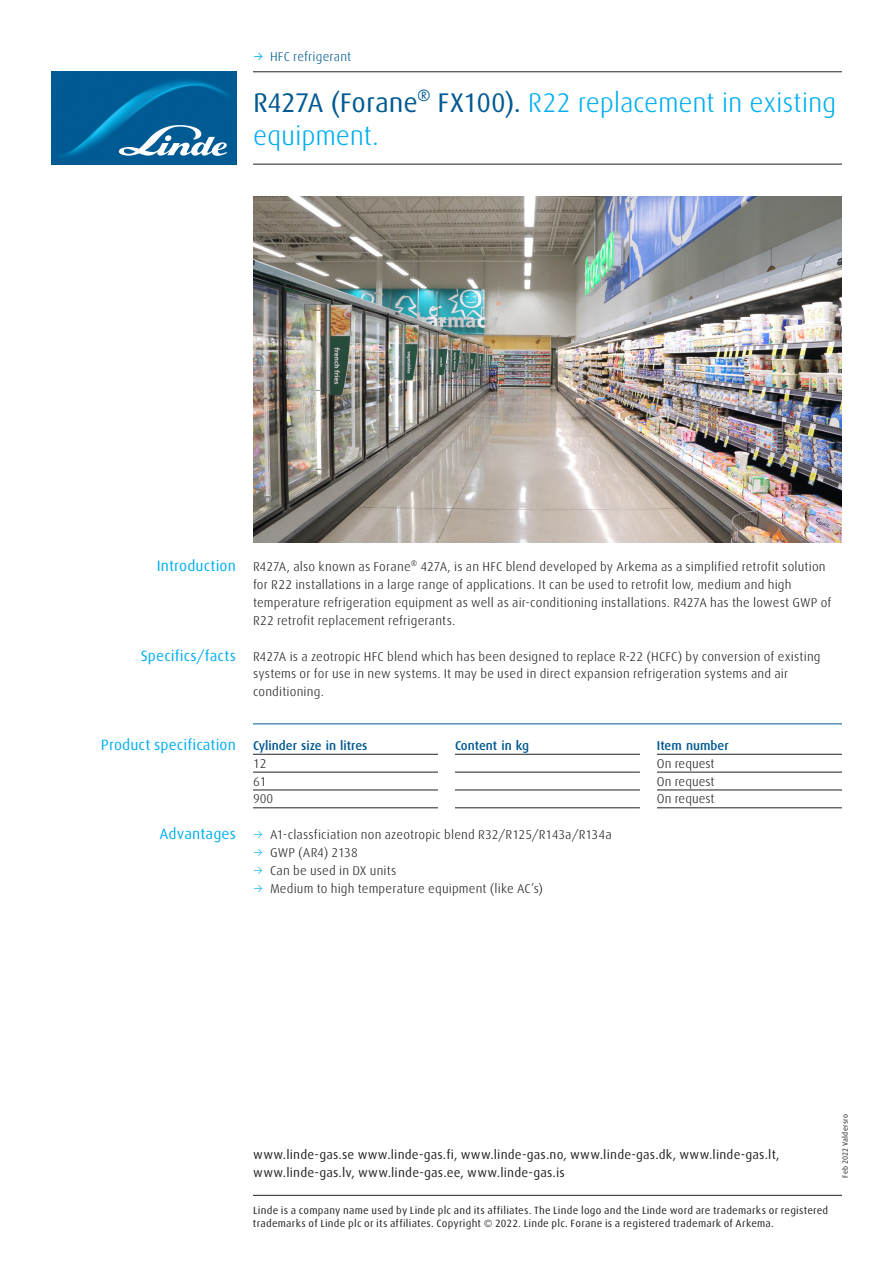
<style>
.page{position:relative;width:893px;height:1263px;background:#fff}
.page>*{position:absolute;margin:0;border:0;box-sizing:border-box;transform-origin:0 0}
.Headline_18_21_6_Dat{font:300 27px/32.4px "Linde Dax Global";letter-spacing:-.01em;color:#00aeef}
.Headline_10_11_9_Dat{font:15px "Linde Dax Global";letter-spacing:.005em;color:#00aeef}
.Copy_8_5_11_9{font:300 12.75px/17.9px "Linde Dax Global";letter-spacing:.01em;color:#231f20}
.Adress_8_5_11_9_Pos{font:12.75px/17.9px "Linde Dax Global";letter-spacing:.015em;color:#231f20}
.Copy_Table_Left_Alig{font:500 12.75px "Linde Dax Global";color:#005992}
.Copy_Table_Left_Alig-2{font:300 12.75px "Linde Dax Global";color:#231f20}
.Naming_8_5_11_9_Data{font:300 12.75px "Linde Dax Global";letter-spacing:.01em;color:#005992}
.Footnotes_7_8_4_Data{font:10.5px/12.6px "Linde Dax Global";letter-spacing:.02em;color:#231f20}
.Footnotes_5_7{font:7.5px "Linde Dax Global";letter-spacing:.02em;color:#231f20}
.s1{font-weight:400;color:#00aeef}
.s2{font-weight:400;color:#005992}
.s3{color:#00aeef}
</style>
<div class="page">
<img style="left:253px;top:196px;width:589px;height:346px">
<img style="left:51px;top:72px;width:185px;height:92px">
<svg style="left:119px;top:125px;width:108px;height:31px"></svg>
<hr style="left:253px;top:71px;width:589px;height:1px;background:#231f20">
<hr style="left:253px;top:164px;width:589px;height:1px;background:#231f20">
<hr style="left:253px;top:1195px;width:589px;height:1px;background:#231f20">
<hr style="left:253px;top:754px;width:185px;height:1px;background:#231f20">
<hr style="left:455px;top:754px;width:185px;height:1px;background:#231f20">
<hr style="left:657px;top:754px;width:185px;height:1px;background:#231f20">
<hr style="left:253px;top:772px;width:185px;height:1px;background:#231f20">
<hr style="left:455px;top:772px;width:185px;height:1px;background:#231f20">
<hr style="left:657px;top:772px;width:185px;height:1px;background:#231f20">
<hr style="left:253px;top:790px;width:185px;height:1px;background:#231f20">
<hr style="left:455px;top:790px;width:185px;height:1px;background:#231f20">
<hr style="left:657px;top:790px;width:185px;height:1px;background:#231f20">
<hr style="left:253px;top:807px;width:185px;height:1px;background:#231f20">
<hr style="left:455px;top:807px;width:185px;height:1px;background:#231f20">
<hr style="left:657px;top:807px;width:185px;height:1px;background:#231f20">
<hr style="left:253px;top:723px;width:185px;height:1px;background:#005992">
<svg style="left:438px;top:723px;width:17px;height:1px"></svg>
<hr style="left:455px;top:723px;width:185px;height:1px;background:#005992">
<svg style="left:640px;top:723px;width:17px;height:1px"></svg>
<hr style="left:657px;top:723px;width:185px;height:1px;background:#005992">
<p class="Naming_8_5_11_9_Data" style="left:253px;top:49px;width:100px"><span class="s1">→</span> HFC refrigerant</p>
<p class="Headline_18_21_6_Dat" style="left:253px;top:87px;width:585px"><span class="s2">R427A (Forane® FX100).</span> R22 replacement in existing equipment.</p>
<p class="Headline_10_11_9_Dat" style="left:157px;top:557px;width:81px">Introduction</p>
<p class="Headline_10_11_9_Dat" style="left:141px;top:647px;width:97px">Specifics/facts</p>
<p class="Headline_10_11_9_Dat" style="left:101px;top:736px;width:137px">Product specification</p>
<p class="Headline_10_11_9_Dat" style="left:160px;top:825px;width:78px">Advantages</p>
<p class="Copy_8_5_11_9" style="left:253px;top:558px;width:580px">R427A, also known as Forane® 427A, is an HFC blend developed by Arkema as a simplified retrofit solution for R22 installations in a large range of applications. It can be used to retrofit low, medium and high temperature refrigeration equipment as well as air-conditioning installations. R427A has the lowest GWP of R22 retrofit replacement refrigerants.</p>
<p class="Copy_8_5_11_9" style="left:253px;top:647px;width:569px">R427A is a zeotropic HFC blend which has been designed to replace R-22 (HCFC) by conversion of existing systems or for use in new systems. It may be used in direct expansion refrigeration systems and air conditioning.</p>
<p class="Copy_Table_Left_Alig" style="left:253px;top:738px;width:116px">Cylinder size in litres</p>
<p class="Copy_Table_Left_Alig" style="left:455px;top:738px;width:76px">Content in kg</p>
<p class="Copy_Table_Left_Alig" style="left:657px;top:738px;width:73px">Item number</p>
<p class="Copy_Table_Left_Alig-2" style="left:253px;top:756px;width:15px">12</p>
<p class="Copy_Table_Left_Alig-2" style="left:657px;top:756px;width:59px">On request</p>
<p class="Copy_Table_Left_Alig-2" style="left:253px;top:774px;width:15px">61</p>
<p class="Copy_Table_Left_Alig-2" style="left:657px;top:774px;width:59px">On request</p>
<p class="Copy_Table_Left_Alig-2" style="left:253px;top:791px;width:22px">900</p>
<p class="Copy_Table_Left_Alig-2" style="left:657px;top:791px;width:59px">On request</p>
<p class="Copy_8_5_11_9" style="left:253px;top:826px;width:360px"><span class="s3">→</span> A1-classficiation non azeotropic blend R32/R125/R143a/R134a</p>
<p class="Copy_8_5_11_9" style="left:253px;top:843px;width:106px"><span class="s3">→</span> GWP (AR4) 2138</p>
<p class="Copy_8_5_11_9" style="left:253px;top:861px;width:145px"><span class="s3">→</span> Can be used in DX units</p>
<p class="Copy_8_5_11_9" style="left:253px;top:879px;width:292px"><span class="s3">→</span> Medium to high temperature equipment (like AC’s)</p>
<p class="Adress_8_5_11_9_Pos" style="left:253px;top:1146px;width:528px">www.linde-gas.se www.linde-gas.fi, www.linde-gas.no, www.linde-gas.dk, www.linde-gas.lt, www.linde-gas.lv, www.linde-gas.ee, www.linde-gas.is</p>
<p class="Footnotes_7_8_4_Data" style="left:253px;top:1204px;width:577px">Linde is a company name used by Linde plc and its affiliates. The Linde logo and the Linde word are trademarks or registered trademarks of Linde plc or its affiliates. Copyright © 2022. Linde plc. Forane is a registered trademark of Arkema.</p>
<p class="Footnotes_5_7" style="left:841px;top:1178px;width:65px;rotate:-90deg">Feb 2022 Valdersro</p>
</div>
